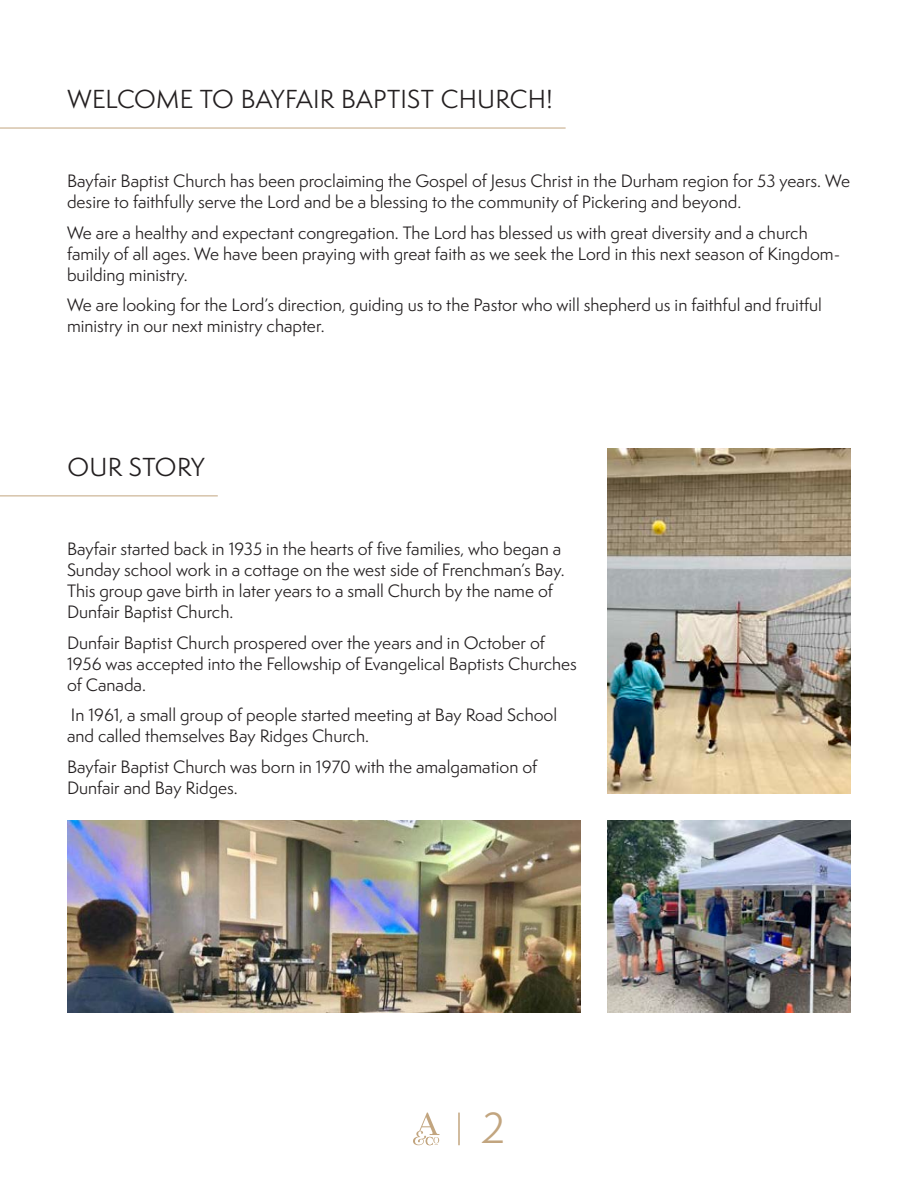
<style>
.page{position:relative;width:918px;height:1188px;background:#fff}
.page>*{position:absolute;margin:0;border:0;box-sizing:border-box;transform-origin:0 0}
.t1{font:40.5px "Semplicita Pro";color:#c2a57f}
.t2{font:24px "Semplicita Pro";letter-spacing:.01em;color:#231f20}
.t3{font:16.5px/21px "Semplicita Pro";color:#231f20}
</style>
<div class="page">
<hr style="left:458px;top:1113px;width:2px;height:32px;background:#c2a57f">
<svg style="left:413px;top:1113px;width:26px;height:32px"></svg>
<hr style="left:0;top:128px;width:566px;height:1px;background:#c2a57f">
<hr style="left:0;top:496px;width:218px;height:1px;background:#c2a57f">
<img style="left:608px;top:449px;width:242px;height:345px">
<img style="left:608px;top:820px;width:242px;height:192px">
<img style="left:68px;top:820px;width:512px;height:192px">
<h2 class="t2" style="left:68px;top:82px;width:487px">WELCOME TO BAYFAIR BAPTIST CHURCH!</h2>
<p class="t3" style="left:67px;top:170px;width:785px">Bayfair Baptist Church has been proclaiming the Gospel of Jesus Christ in the Durham region for 53 years. We desire to faithfully serve the Lord and be a blessing to the community of Pickering and beyond.</p>
<p class="t3" style="left:67px;top:222px;width:775px">We are a healthy and expectant congregation. The Lord has blessed us with great diversity and a church family of all ages. We have been praying with great faith as we seek the Lord in this next season of Kingdom&shy;building ministry.</p>
<p class="t3" style="left:67px;top:294px;width:757px">We are looking for the Lord’s direction, guiding us to the Pastor who will shepherd us in faithful and fruitful ministry in our next ministry chapter.</p>
<h2 class="t2" style="left:68px;top:450px;width:139px">OUR STORY</h2>
<p class="t3" style="left:67px;top:538px;width:499px">Bayfair started back in 1935 in the hearts of five families, who began a Sunday school work in a cottage on the west side of Frenchman’s Bay.<br>This group gave birth in later years to a small Church by the name of Dunfair Baptist Church.</p>
<p class="t3" style="left:67px;top:632px;width:511px">Dunfair Baptist Church prospered over the years and in October of<br>1956 was accepted into the Fellowship of Evangelical Baptists Churches of Canada.</p>
<p class="t3" style="left:67px;top:704px;width:492px">In 1961, a small group of people started meeting at Bay Road School and called themselves Bay Ridges Church.</p>
<p class="t3" style="left:67px;top:756px;width:472px">Bayfair Baptist Church was born in 1970 with the amalgamation of<br>Dunfair and Bay Ridges.</p>
<h1 class="t1" style="left:481px;top:1099px;width:25px">2</h1>
</div>
